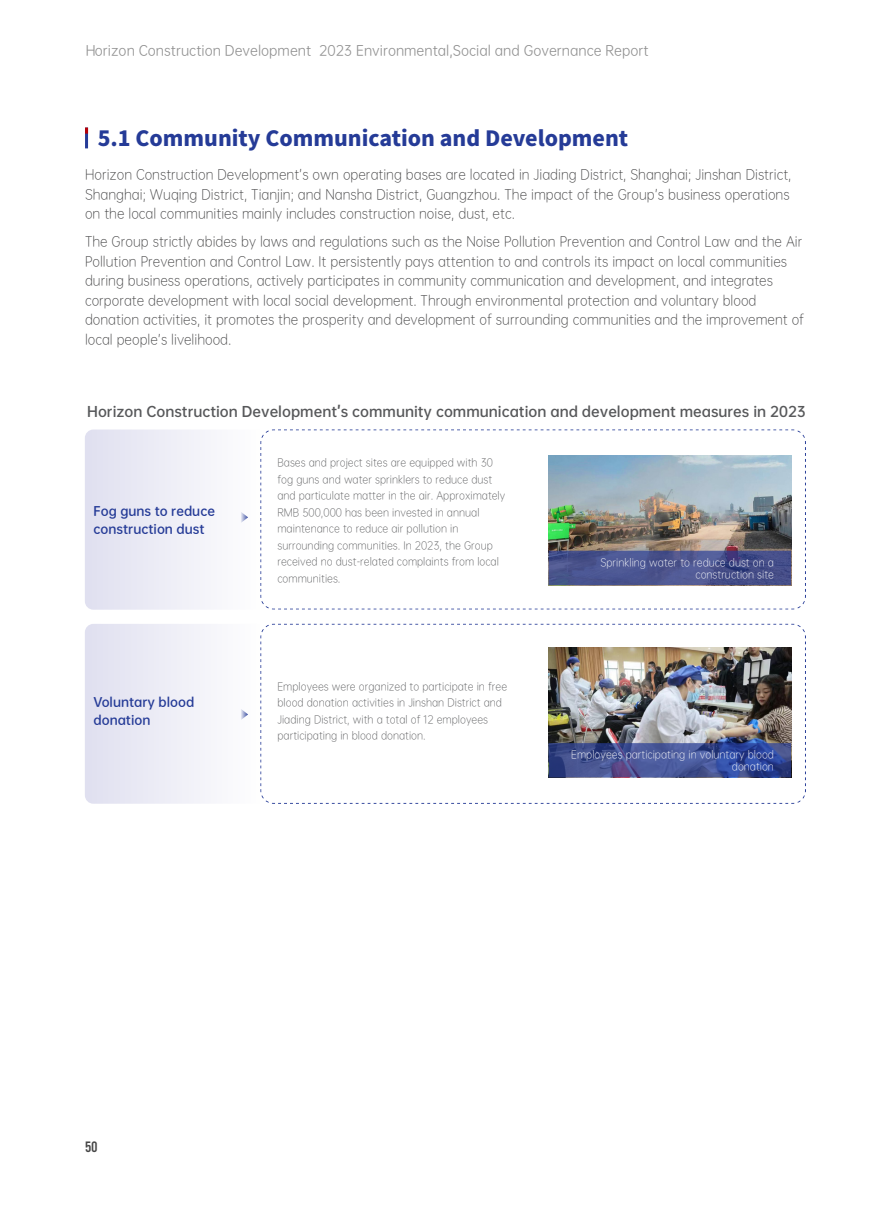
<style>
.page{position:relative;width:893px;height:1212px;background:#fff}
.page>*{position:absolute;margin:0;border:0;box-sizing:border-box;transform-origin:0 0}
.正文二级标题{font:800 21px "Source Han Sans CN";color:#253b97}
.t1{font:15px "Bebas";color:#474747}
.正文段落{font:13.5px/19.5px "OPPO Sans L";color:#3e3e3f}
.t2{font:13.5px "OPPO Sans B";color:#57585a}
.t3{font:13.5px "OPPO Sans R";color:#474747}
.t4{font:12px/18px "OPPO Sans B";color:#253b97}
.表格正文段落{font:10.5px/16.5px "OPPO Sans L";color:#57585a}
.段落样式1{font:10.5px/12px "OPPO Sans L";color:#fff;text-align:right}
</style>
<div class="page">
<hr style="left:85px;top:128px;width:3px;height:20px;background:#253b97">
<svg style="left:85px;top:128px;width:3px;height:6px"></svg>
<svg style="left:278px;top:609px;width:511px;height:1px"></svg>
<svg style="left:85px;top:429px;width:184px;height:181px"></svg>
<svg style="left:85px;top:624px;width:184px;height:180px"></svg>
<img style="left:549px;top:455px;width:242px;height:96px">
<img style="left:549px;top:648px;width:242px;height:95px">
<svg style="left:549px;top:551px;width:242px;height:34px;background:#48518c"></svg>
<svg style="left:549px;top:743px;width:242px;height:34px;background:#3e4d92"></svg>
<p class="t3" style="left:85px;top:40px;width:565px">Horizon Construction Development 2023 Environmental,Social and Governance Report</p>
<p class="正文二级标题" style="left:98px;top:127px;width:532px">5.1 Community Communication and Development</p>
<p class="正文段落" style="left:85px;top:164px;width:708px">Horizon Construction Development’s own operating bases are located in Jiading District, Shanghai; Jinshan District,<br>Shanghai; Wuqing District, Tianjin; and Nansha District, Guangzhou. The impact of the Group’s business operations on the local communities mainly includes construction noise, dust, etc.</p>
<p class="正文段落" style="left:85px;top:231px;width:721px">The Group strictly abides by laws and regulations such as the Noise Pollution Prevention and Control Law and the Air Pollution Prevention and Control Law. It persistently pays attention to and controls its impact on local communities during business operations, actively participates in community communication and development, and integrates corporate development with local social development. Through environmental protection and voluntary blood donation activities, it promotes the prosperity and development of surrounding communities and the improvement of local people’s livelihood.</p>
<p class="t2" style="left:87px;top:400px;width:720px">Horizon Construction Development’s community communication and development measures in 2023</p>
<p class="t4" style="left:94px;top:501px;width:123px">Fog guns to reduce construction dust</p>
<p class="t4" style="left:94px;top:692px;width:102px">Voluntary blood donation</p>
<p class="表格正文段落" style="left:277px;top:454px;width:229px">Bases and project sites are equipped with 30 fog guns and water sprinklers to reduce dust and particulate matter in the air. Approximately RMB 500,000 has been invested in annual maintenance to reduce air pollution in surrounding communities. In 2023, the Group received no dust-related complaints from local communities.</p>
<p class="表格正文段落" style="left:277px;top:677px;width:231px">Employees were organized to participate in free blood donation activities in Jinshan District and Jiading District, with a total of 12 employees participating in blood donation.</p>
<p class="段落样式1" style="left:600px;top:556px;width:175px">Sprinkling water to reduce dust on a construction site</p>
<p class="段落样式1" style="left:571px;top:748px;width:204px">Employees participating in voluntary blood donation</p>
<p class="t1" style="left:85px;top:1139px;width:14px">50</p>
</div>
